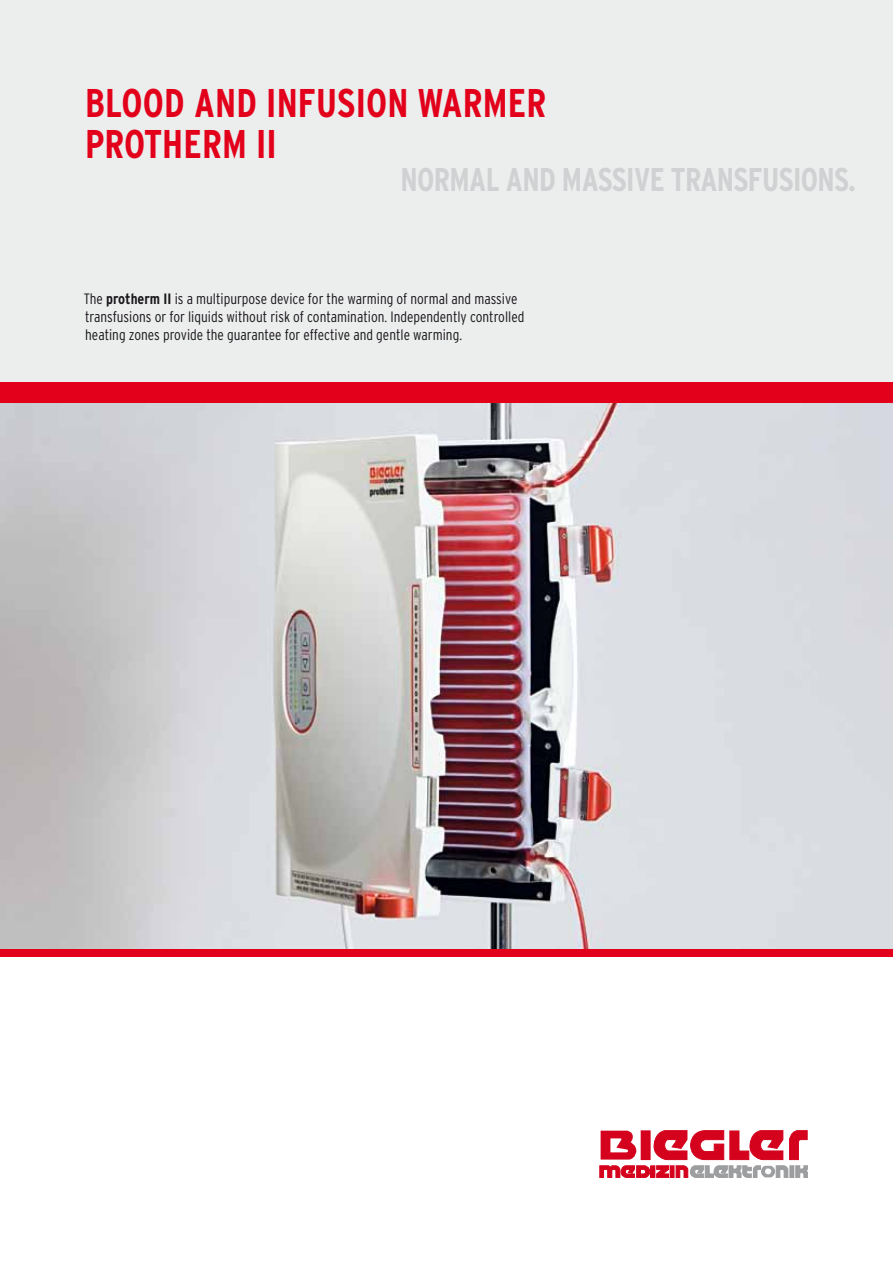
<style>
.page{position:relative;width:893px;height:1263px;background:#fff}
.page>*{position:absolute;margin:0;border:0;box-sizing:border-box;transform-origin:0 0}
.t1{font:700 condensed 40.05px/40.5px "Interstate";letter-spacing:.005em;color:#e2001a}
.t2{font:700 condensed 32.85px "Interstate";letter-spacing:-.02em;color:#d0d1d2}
.t3{font:300 condensed 15px/18px "Interstate";color:#1a171c}
.s1{font-weight:700}
</style>
<div class="page">
<div style="left:0;top:0;width:893px;height:764px;background:#eceded"></div>
<svg style="left:600px;top:1130px;width:208px;height:47px"></svg>
<div style="left:0;top:383px;width:893px;height:574px;background:#e2001a"></div>
<img style="left:0;top:404px;width:893px;height:544px">
<h1 class="t1" style="left:85px;top:83px;width:463px">BLOOD AND INFUSION WARMER protherm</h1>
<h1 class="t1" style="left:256px;top:123px;width:22px">II</h1>
<h2 class="t2" style="left:400px;top:161px;width:457px">NORMAL AND MASSIVE TRANSFUSIONS.</h2>
<p class="t3" style="left:84px;top:290px;width:442px">The <span class="s1">protherm II</span> is a multipurpose device for the warming of normal and massive transfusions or for liquids without risk of contamination. Independently controlled heating zones provide the guarantee for effective and gentle warming.</p>
</div>
